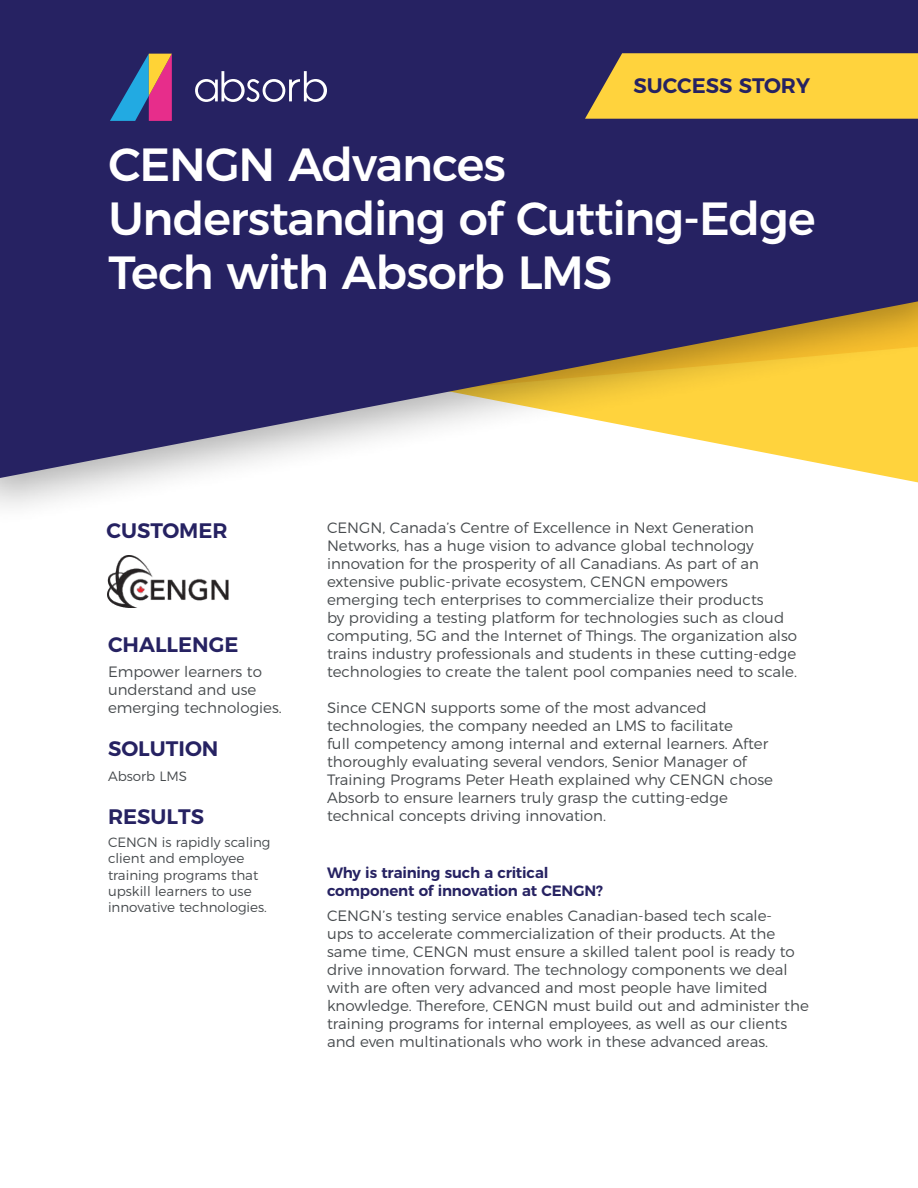
<style>
.page{position:relative;width:918px;height:1188px;background:#fff}
.page>*{position:absolute;margin:0;border:0;box-sizing:border-box;transform-origin:0 0}
.t1{font:500 46.5px/54px "Montserrat";letter-spacing:-.025em;color:#fff}
.t2{font:600 21px "Montserrat";color:#262262}
.t3{font:300 15px/18px "Montserrat";color:#464a4d}
.t4{font:600 15px/18px "Montserrat";letter-spacing:-.01em;color:#262262}
.t5{font:300 13.5px/16.2px "Montserrat";color:#464a4d}
</style>
<div class="page">
<svg style="left:0;top:0;width:918px;height:478px;background:#4c456b"></svg>
<svg style="left:195px;top:71px;width:132px;height:31px"></svg>
<svg style="left:110px;top:54px;width:62px;height:67px;background:#6e5e8a"></svg>
<svg style="left:585px;top:53px;width:333px;height:66px;background:#f1c73f"></svg>
<img style="left:107px;top:555px;width:122px;height:53px">
<h2 class="t2" style="left:634px;top:68px;width:178px">SUCCESS STORY</h2>
<h1 class="t1" style="left:108px;top:134px;width:709px">CENGN Advances<br>Understanding of Cutting-Edge<br>Tech with Absorb LMS</h1>
<h2 class="t2" style="left:107px;top:514px;width:123px">CUSTOMER</h2>
<h2 class="t2" style="left:108px;top:628px;width:132px">CHALLENGE</h2>
<p class="t3" style="left:108px;top:661px;width:175px">Empower learners to understand and use emerging technologies.</p>
<h2 class="t2" style="left:108px;top:732px;width:112px">SOLUTION</h2>
<p class="t5" style="left:108px;top:767px;width:81px">Absorb LMS</p>
<h2 class="t2" style="left:108px;top:800px;width:98px">RESULTS</h2>
<p class="t5" style="left:108px;top:833px;width:164px">CENGN is rapidly scaling client and employee training programs that upskill learners to use innovative technologies.</p>
<p class="t3" style="left:327px;top:517px;width:472px">CENGN, Canada’s Centre of Excellence in Next Generation Networks, has a huge vision to advance global technology innovation for the prosperity of all Canadians. As part of an extensive public-private ecosystem, CENGN empowers emerging tech enterprises to commercialize their products<br>by providing a testing platform for technologies such as cloud computing, 5G and the Internet of Things. The organization also trains industry professionals and students in these cutting-edge technologies to create the talent pool companies need to scale.</p>
<p class="t3" style="left:327px;top:697px;width:447px">Since CENGN supports some of the most advanced technologies, the company needed an LMS to facilitate<br>full competency among internal and external learners. After thoroughly evaluating several vendors, Senior Manager of Training Programs Peter Heath explained why CENGN chose Absorb to ensure learners truly grasp the cutting-edge technical concepts driving innovation.</p>
<p class="t4" style="left:327px;top:863px;width:277px">Why is training such a critical component of innovation at CENGN?</p>
<p class="t3" style="left:327px;top:906px;width:483px">CENGN’s testing service enables Canadian-based tech scale-<br>ups to accelerate commercialization of their products. At the same time, CENGN must ensure a skilled talent pool is ready to drive innovation forward. The technology components we deal with are often very advanced and most people have limited knowledge. Therefore, CENGN must build out and administer the training programs for internal employees, as well as our clients and even multinationals who work in these advanced areas.</p>
</div>
